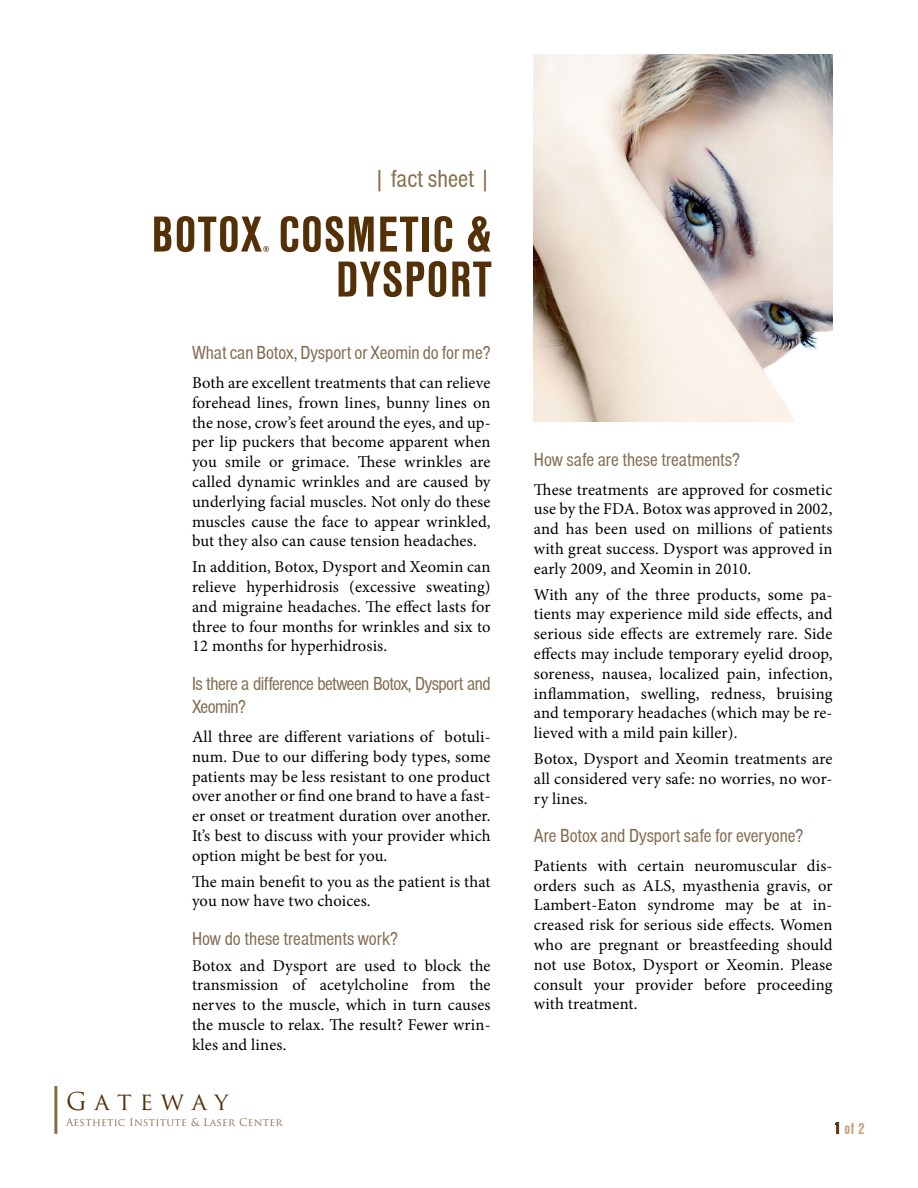
<style>
.page{position:relative;width:918px;height:1188px;background:#fff}
.page>*{position:absolute;margin:0;border:0;box-sizing:border-box;transform-origin:0 0}
.t1{font:700 52.5px "Nimbus San T Con";letter-spacing:.025em;color:#543007}
.t2{font:condensed 25.5px "Nimbus San T";color:#856d49}
.t3{font:24px "Trajan Pro";color:#543007}
.t4{font:condensed 19.5px "Nimbus San T";color:#816b4f}
.t5{font:condensed 19.5px/23.4px "Nimbus San T";letter-spacing:-.025em;color:#816b4f}
.t6{font:16.5px/19.8px "Minion Pro";letter-spacing:.01em;color:#000;text-align:justify}
.t7{font:700 16.5px "Nimbus San T Con";color:#c5a37d}
.t8{font:10.5px "Trajan Pro";letter-spacing:.025em;color:#856d49}
.t9{font:700 9px "Nimbus San T Con";color:#543007}
.s1{color:#543007}
</style>
<div class="page">
<hr style="left:54px;top:1086px;width:3px;height:48px;background:#856d49">
<img style="left:534px;top:54px;width:298px;height:367px">
<svg style="left:835px;top:1122px;width:4px;height:12px"></svg>
<h2 class="t2" style="left:373px;top:165px;width:120px">| fact sheet |</h2>
<h1 class="t1" style="left:152px;top:202px;width:341px">BOTOX COSMETIC &amp;</h1>
<p class="t9" style="left:263px;top:243px;width:8px">®</p>
<h1 class="t1" style="left:336px;top:247px;width:157px">DYSPORT</h1>
<p class="t4" style="left:192px;top:342px;width:300px">What can Botox, Dysport or Xeomin do for me?</p>
<p class="t6" style="left:192px;top:373px;width:300px">Both are excellent treatments that can relieve forehead lines, frown lines, bunny lines on the nose, crow’s feet around the eyes, and up&shy;per lip puckers that become apparent when you smile or grimace. These wrinkles are called dynamic wrinkles and are caused by underlying facial muscles. Not only do these muscles cause the face to appear wrinkled, but they also can cause tension headaches.</p>
<p class="t6" style="left:192px;top:557px;width:300px">In addition, Botox, Dysport and Xeomin can relieve hyperhidrosis (excessive sweating) and migraine headaches. The effect lasts for three to four months for wrinkles and six to 12 months for hyperhidrosis.</p>
<p class="t5" style="left:192px;top:672px;width:300px">Is there a difference between Botox, Dysport and<br>Xeomin?</p>
<p class="t6" style="left:192px;top:727px;width:300px">All three are different variations of botuli&shy;num. Due to our differing body types, some patients may be less resistant to one product over another or find one brand to have a fast&shy;er onset or treatment duration over another.<br>It’s best to discuss with your provider which option might be best for you.</p>
<p class="t6" style="left:192px;top:872px;width:300px">The main benefit to you as the patient is that you now have two choices.</p>
<p class="t4" style="left:192px;top:928px;width:208px">How do these treatments work?</p>
<p class="t6" style="left:192px;top:956px;width:300px">Botox and Dysport are used to block the transmission of acetylcholine from the nerves to the muscle, which in turn causes the muscle to relax. The result? Fewer wrin&shy;kles and lines.</p>
<h3 class="t3" style="left:66px;top:1086px;width:164px">G a t e w a y</h3>
<p class="t8" style="left:66px;top:1116px;width:218px">Aesthetic Institute &amp; Laser Center</p>
<p class="t4" style="left:534px;top:449px;width:208px">How safe are these treatments?</p>
<p class="t6" style="left:534px;top:479px;width:300px">These treatments are approved for cosmetic use by the FDA. Botox was approved in 2002, and has been used on millions of patients with great success. Dysport was approved in early 2009, and Xeomin in 2010.</p>
<p class="t6" style="left:534px;top:584px;width:300px">With any of the three products, some pa&shy;tients may experience mild side effects, and serious side effects are extremely rare. Side effects may include temporary eyelid droop, soreness, nausea, localized pain, infection, inflammation, swelling, redness, bruising and temporary headaches (which may be re&shy;lieved with a mild pain killer).</p>
<p class="t6" style="left:534px;top:749px;width:300px">Botox, Dysport and Xeomin treatments are all considered very safe: no worries, no wor&shy;ry lines.</p>
<p class="t4" style="left:534px;top:825px;width:271px">Are Botox and Dysport safe for everyone?</p>
<p class="t6" style="left:534px;top:856px;width:300px">Patients with certain neuromuscular dis&shy;orders such as ALS, myasthenia gravis, or Lambert-Eaton syndrome may be at in&shy;creased risk for serious side effects. Women who are pregnant or breastfeeding should not use Botox, Dysport or Xeomin. Please consult your provider before proceeding with treatment.</p>
<p class="t7" style="left:834px;top:1118px;width:32px"><span class="s1">1</span>of 2</p>
</div>
